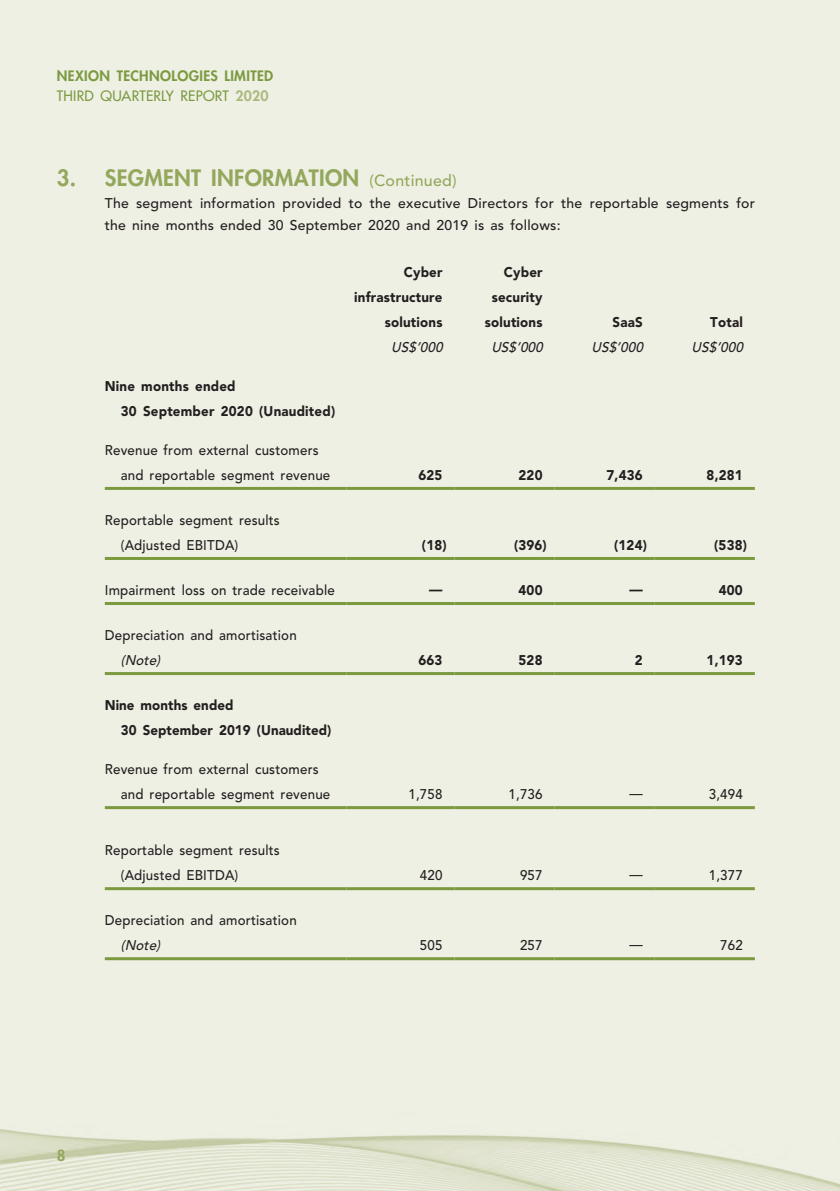
<style>
.page{position:relative;width:840px;height:1191px;background:#fff}
.page>*{position:absolute;margin:0;border:0;box-sizing:border-box;transform-origin:0 0}
._17_H1__Note{font:800 22px "Futura Std";letter-spacing:.015em;color:#93a85d}
.t1{font:800 15px "Futura Std";color:#93a85d}
._29_Table_Stub__Note{font:500 14px/25px "Avenir LT Std";letter-spacing:.015em;color:#231f20;scale:.95 1}
._26___P2__Note{font:500 14px/22px "Avenir LT Std";letter-spacing:.015em;color:#231f20}
._26___P2__Note-2{font:900 14px/25px "Avenir LT Std";letter-spacing:.015em;color:#231f20;text-align:right;scale:.95 1}
._29_Table_Stub__Note-2{font:900 14px/25px "Avenir LT Std";letter-spacing:.01em;color:#231f20;scale:.95 1}
.t2{font:800 14px/20px "Futura Std";letter-spacing:.03em;color:#7b9a40}
._26___P2__Note-3{font:500 14px "Avenir LT Std";letter-spacing:.015em;color:#231f20;scale:.95 1}
._26___P2__Note-4{font:italic 500 14px "Avenir LT Std";color:#231f20;scale:.95 1}
.s1{font-weight:500}
.s2{color:#abb980}
.s3{font-family:"Avenir LT Std";font-weight:500;font-size:16px}
.s4{font-style:italic}
</style>
<div class="page">
<div style="left:0;top:0;width:839px;height:1191px;background:#eff0e4"></div>
<hr style="left:105px;top:487px;width:241px;height:3px;background:#7b9a40">
<hr style="left:346px;top:487px;width:108px;height:3px;background:#7b9a40">
<hr style="left:454px;top:487px;width:100px;height:3px;background:#7b9a40">
<hr style="left:554px;top:487px;width:100px;height:3px;background:#7b9a40">
<hr style="left:654px;top:487px;width:100px;height:3px;background:#7b9a40">
<hr style="left:105px;top:557px;width:241px;height:3px;background:#7b9a40">
<hr style="left:346px;top:557px;width:108px;height:3px;background:#7b9a40">
<hr style="left:454px;top:557px;width:100px;height:3px;background:#7b9a40">
<hr style="left:554px;top:557px;width:100px;height:3px;background:#7b9a40">
<hr style="left:654px;top:557px;width:100px;height:3px;background:#7b9a40">
<hr style="left:105px;top:602px;width:241px;height:3px;background:#7b9a40">
<hr style="left:346px;top:602px;width:108px;height:3px;background:#7b9a40">
<hr style="left:454px;top:602px;width:100px;height:3px;background:#7b9a40">
<hr style="left:554px;top:602px;width:100px;height:3px;background:#7b9a40">
<hr style="left:654px;top:602px;width:100px;height:3px;background:#7b9a40">
<hr style="left:105px;top:672px;width:241px;height:3px;background:#7b9a40">
<hr style="left:346px;top:672px;width:108px;height:3px;background:#7b9a40">
<hr style="left:454px;top:672px;width:100px;height:3px;background:#7b9a40">
<hr style="left:554px;top:672px;width:100px;height:3px;background:#7b9a40">
<hr style="left:654px;top:672px;width:100px;height:3px;background:#7b9a40">
<hr style="left:105px;top:806px;width:241px;height:3px;background:#7b9a40">
<hr style="left:346px;top:806px;width:108px;height:3px;background:#7b9a40">
<hr style="left:454px;top:806px;width:100px;height:3px;background:#7b9a40">
<hr style="left:554px;top:806px;width:100px;height:3px;background:#7b9a40">
<hr style="left:654px;top:806px;width:100px;height:3px;background:#7b9a40">
<hr style="left:105px;top:887px;width:241px;height:3px;background:#7b9a40">
<hr style="left:346px;top:887px;width:108px;height:3px;background:#7b9a40">
<hr style="left:454px;top:887px;width:100px;height:3px;background:#7b9a40">
<hr style="left:554px;top:887px;width:100px;height:3px;background:#7b9a40">
<hr style="left:654px;top:887px;width:100px;height:3px;background:#7b9a40">
<hr style="left:105px;top:957px;width:241px;height:3px;background:#7b9a40">
<hr style="left:346px;top:957px;width:108px;height:3px;background:#7b9a40">
<hr style="left:454px;top:957px;width:100px;height:3px;background:#7b9a40">
<hr style="left:554px;top:957px;width:100px;height:3px;background:#7b9a40">
<hr style="left:654px;top:957px;width:100px;height:3px;background:#7b9a40">
<p class="t2" style="left:57px;top:66px;width:218px">NEXION TECHNOLOGIES LIMITED<br><span class="s1">THIRD QUARTERLY REPORT</span> <span class="s2">2020</span></p>
<p class="_17_H1__Note" style="left:57px;top:164px;width:401px">3. SEGMENT INFORMATION <span class="s3">(Continued)</span></p>
<p class="_26___P2__Note" style="left:105px;top:192px;width:651px">The segment information provided to the executive Directors for the reportable segments for the nine months ended 30 September 2020 and 2019 is as follows:</p>
<p class="_26___P2__Note-2" style="left:354px;top:259px;width:94px">Cyber infrastructure solutions</p>
<p class="_26___P2__Note-2" style="left:484px;top:259px;width:62px">Cyber security solutions</p>
<p class="_26___P2__Note-2" style="left:612px;top:309px;width:33px">SaaS</p>
<p class="_26___P2__Note-2" style="left:709px;top:309px;width:36px">Total</p>
<p class="_29_Table_Stub__Note-2" style="left:121px;top:373px;width:227px;text-indent:-16px">Nine months ended<br>30 September 2020 (Unaudited)</p>
<p class="_29_Table_Stub__Note" style="left:121px;top:438px;width:222px;text-indent:-16px">Revenue from external customers and reportable segment revenue</p>
<p class="_29_Table_Stub__Note" style="left:121px;top:508px;width:169px;text-indent:-16px">Reportable segment results (Adjusted EBITDA)</p>
<p class="_26___P2__Note-4" style="left:391px;top:339px;width:59px">US$’000</p>
<p class="_26___P2__Note-4" style="left:491px;top:339px;width:59px">US$’000</p>
<p class="_26___P2__Note-4" style="left:591px;top:339px;width:59px">US$’000</p>
<p class="_26___P2__Note-4" style="left:691px;top:339px;width:59px">US$’000</p>
<p class="_26___P2__Note-2" style="left:418px;top:462px;width:27px">625</p>
<p class="_26___P2__Note-2" style="left:518px;top:462px;width:27px">220</p>
<p class="_26___P2__Note-2" style="left:606px;top:462px;width:40px">7,436</p>
<p class="_26___P2__Note-2" style="left:706px;top:462px;width:40px">8,281</p>
<p class="_26___P2__Note-2" style="left:422px;top:532px;width:27px">(18)</p>
<p class="_26___P2__Note-2" style="left:513px;top:532px;width:36px">(396)</p>
<p class="_26___P2__Note-2" style="left:613px;top:532px;width:36px">(124)</p>
<p class="_26___P2__Note-2" style="left:713px;top:532px;width:36px">(538)</p>
<p class="_29_Table_Stub__Note" style="left:105px;top:578px;width:243px">Impairment loss on trade receivable</p>
<p class="_26___P2__Note-2" style="left:429px;top:576px;width:15px">—</p>
<p class="_26___P2__Note-2" style="left:518px;top:577px;width:27px">400</p>
<p class="_26___P2__Note-2" style="left:629px;top:576px;width:16px">—</p>
<p class="_26___P2__Note-2" style="left:718px;top:577px;width:27px">400</p>
<p class="_29_Table_Stub__Note" style="left:121px;top:623px;width:186px;text-indent:-16px">Depreciation and amortisation <span class="s4">(Note)</span></p>
<p class="_26___P2__Note-2" style="left:418px;top:647px;width:27px">663</p>
<p class="_26___P2__Note-2" style="left:518px;top:647px;width:27px">528</p>
<p class="_26___P2__Note-2" style="left:634px;top:647px;width:10px">2</p>
<p class="_26___P2__Note-2" style="left:706px;top:647px;width:40px">1,193</p>
<p class="_29_Table_Stub__Note-2" style="left:121px;top:692px;width:223px;text-indent:-16px">Nine months ended<br>30 September 2019 (Unaudited)</p>
<p class="_29_Table_Stub__Note" style="left:121px;top:757px;width:222px;text-indent:-16px">Revenue from external customers and reportable segment revenue</p>
<p class="_29_Table_Stub__Note" style="left:121px;top:838px;width:169px;text-indent:-16px">Reportable segment results (Adjusted EBITDA)</p>
<p class="_29_Table_Stub__Note" style="left:121px;top:908px;width:186px;text-indent:-16px">Depreciation and amortisation <span class="s4">(Note)</span></p>
<p class="_26___P2__Note-3" style="left:408px;top:786px;width:37px">1,758</p>
<p class="_26___P2__Note-3" style="left:508px;top:786px;width:37px">1,736</p>
<p class="_26___P2__Note-3" style="left:629px;top:784px;width:16px">—</p>
<p class="_26___P2__Note-3" style="left:708px;top:786px;width:37px">3,494</p>
<p class="_26___P2__Note-3" style="left:419px;top:867px;width:25px">420</p>
<p class="_26___P2__Note-3" style="left:519px;top:867px;width:25px">957</p>
<p class="_26___P2__Note-3" style="left:629px;top:865px;width:16px">—</p>
<p class="_26___P2__Note-3" style="left:708px;top:867px;width:37px">1,377</p>
<p class="_26___P2__Note-3" style="left:419px;top:937px;width:25px">505</p>
<p class="_26___P2__Note-3" style="left:519px;top:937px;width:25px">257</p>
<p class="_26___P2__Note-3" style="left:629px;top:936px;width:16px">—</p>
<p class="_26___P2__Note-3" style="left:719px;top:937px;width:25px">762</p>
<p class="t1" style="left:57px;top:1145px;width:10px">8</p>
</div>
